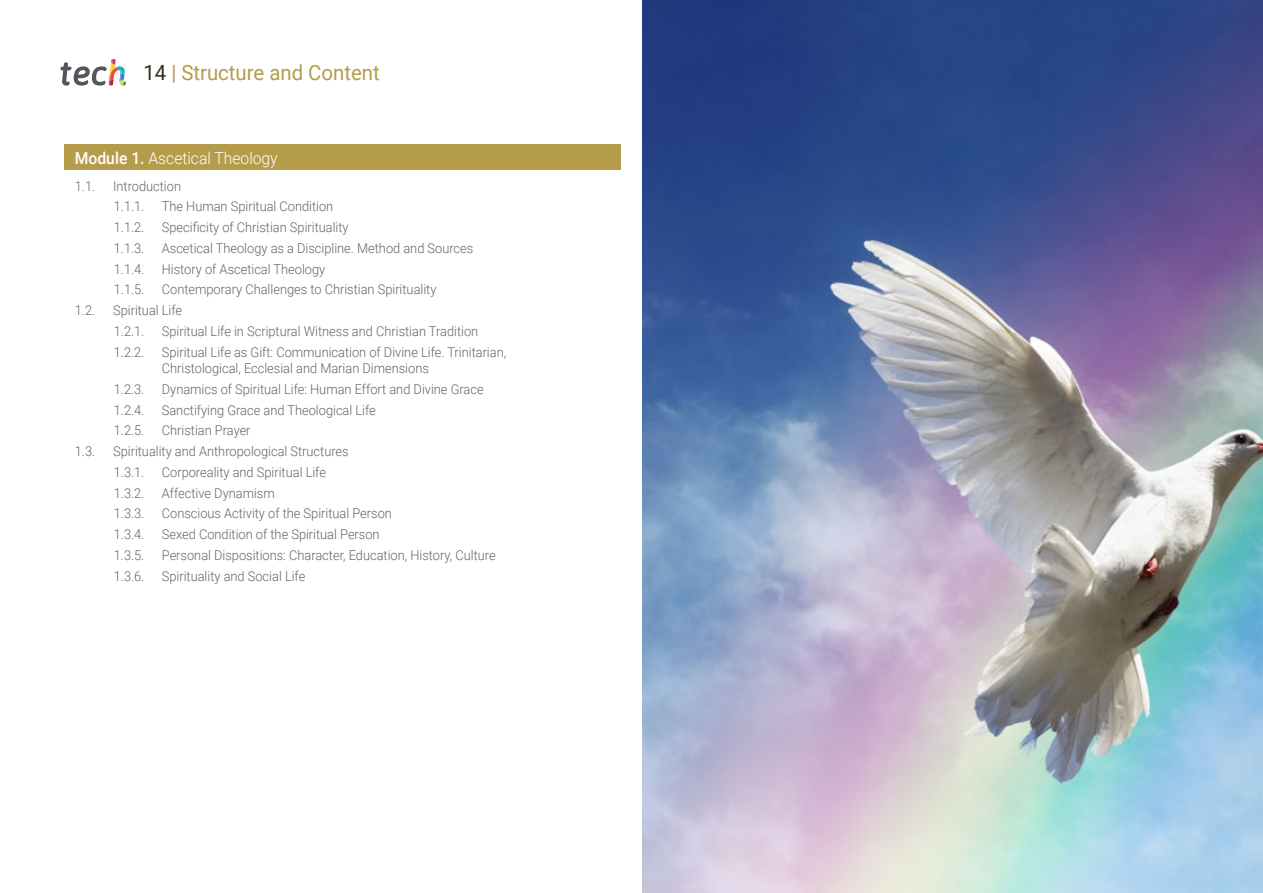
<style>
.page{position:relative;width:1263px;height:893px;background:#fff}
.page>*{position:absolute;margin:0;border:0;box-sizing:border-box;transform-origin:0 0}
.t1{font:21px "Roboto";color:#b49c4b}
.t2{font:300 16.5px "Roboto";color:#fff;scale:.95 1}
.t3{font:300 13.5px/20.7px "Roboto";color:#61646a;scale:.95 1}
.s1{color:#312e20}
.s2{font-weight:500}
</style>
<div class="page">
<div style="left:64px;top:145px;width:557px;height:25px;background:#b49c4b"></div>
<img style="left:642px;top:0;width:621px;height:893px">
<svg style="left:61px;top:59px;width:65px;height:27px"></svg>
<h1 class="t1" style="left:144px;top:57px;width:238px"><span class="s1">14</span> | Structure and Content</h1>
<p class="t2" style="left:75px;top:146px;width:215px"><span class="s2">Module 1.</span> Ascetical Theology</p>
<p class="t3" style="left:75px;top:175px;width:23px">1.1.</p>
<p class="t3" style="left:113px;top:175px;width:73px">Introduction<br>1.1.1.</p>
<p class="t3" style="left:162px;top:196px;width:182px">The Human Spiritual Condition</p>
<p class="t3" style="left:114px;top:217px;width:34px">1.1.2.</p>
<p class="t3" style="left:162px;top:217px;width:198px">Specificity of Christian Spirituality</p>
<p class="t3" style="left:114px;top:237px;width:34px">1.1.3.</p>
<p class="t3" style="left:162px;top:237px;width:329px">Ascetical Theology as a Discipline. Method and Sources</p>
<p class="t3" style="left:114px;top:258px;width:34px">1.1.4.</p>
<p class="t3" style="left:162px;top:258px;width:174px">History of Ascetical Theology</p>
<p class="t3" style="left:114px;top:279px;width:34px">1.1.5.</p>
<p class="t3" style="left:162px;top:279px;width:291px">Contemporary Challenges to Christian Spirituality</p>
<p class="t3" style="left:75px;top:300px;width:23px">1.2.</p>
<p class="t3" style="left:113px;top:300px;width:74px">Spiritual Life<br>1.2.1.</p>
<p class="t3" style="left:162px;top:320px;width:335px">Spiritual Life in Scriptural Witness and Christian Tradition</p>
<p class="t3" style="left:114px;top:341px;width:34px">1.2.2.</p>
<p class="t3" style="left:162px;top:343px;width:364px;line-height:16.5px">Spiritual Life as Gift: Communication of Divine Life. Trinitarian,<br>Christological, Ecclesial and Marian Dimensions</p>
<p class="t3" style="left:114px;top:378px;width:34px">1.2.3.</p>
<p class="t3" style="left:162px;top:378px;width:340px">Dynamics of Spiritual Life: Human Effort and Divine Grace</p>
<p class="t3" style="left:114px;top:399px;width:34px">1.2.4.</p>
<p class="t3" style="left:162px;top:399px;width:227px">Sanctifying Grace and Theological Life</p>
<p class="t3" style="left:114px;top:420px;width:34px">1.2.5.</p>
<p class="t3" style="left:162px;top:420px;width:95px">Christian Prayer</p>
<p class="t3" style="left:75px;top:441px;width:23px">1.3.</p>
<p class="t3" style="left:113px;top:441px;width:249px">Spirituality and Anthropological Structures<br>1.3.1.</p>
<p class="t3" style="left:162px;top:461px;width:174px">Corporeality and Spiritual Life</p>
<p class="t3" style="left:114px;top:482px;width:34px">1.3.2.</p>
<p class="t3" style="left:162px;top:482px;width:120px">Affective Dynamism</p>
<p class="t3" style="left:114px;top:503px;width:34px">1.3.3.</p>
<p class="t3" style="left:162px;top:503px;width:244px">Conscious Activity of the Spiritual Person</p>
<p class="t3" style="left:114px;top:524px;width:34px">1.3.4.</p>
<p class="t3" style="left:162px;top:524px;width:231px">Sexed Condition of the Spiritual Person</p>
<p class="t3" style="left:114px;top:544px;width:34px">1.3.5.</p>
<p class="t3" style="left:162px;top:544px;width:353px">Personal Dispositions: Character, Education, History, Culture</p>
<p class="t3" style="left:114px;top:565px;width:34px">1.3.6.</p>
<p class="t3" style="left:162px;top:565px;width:153px">Spirituality and Social Life</p>
</div>
